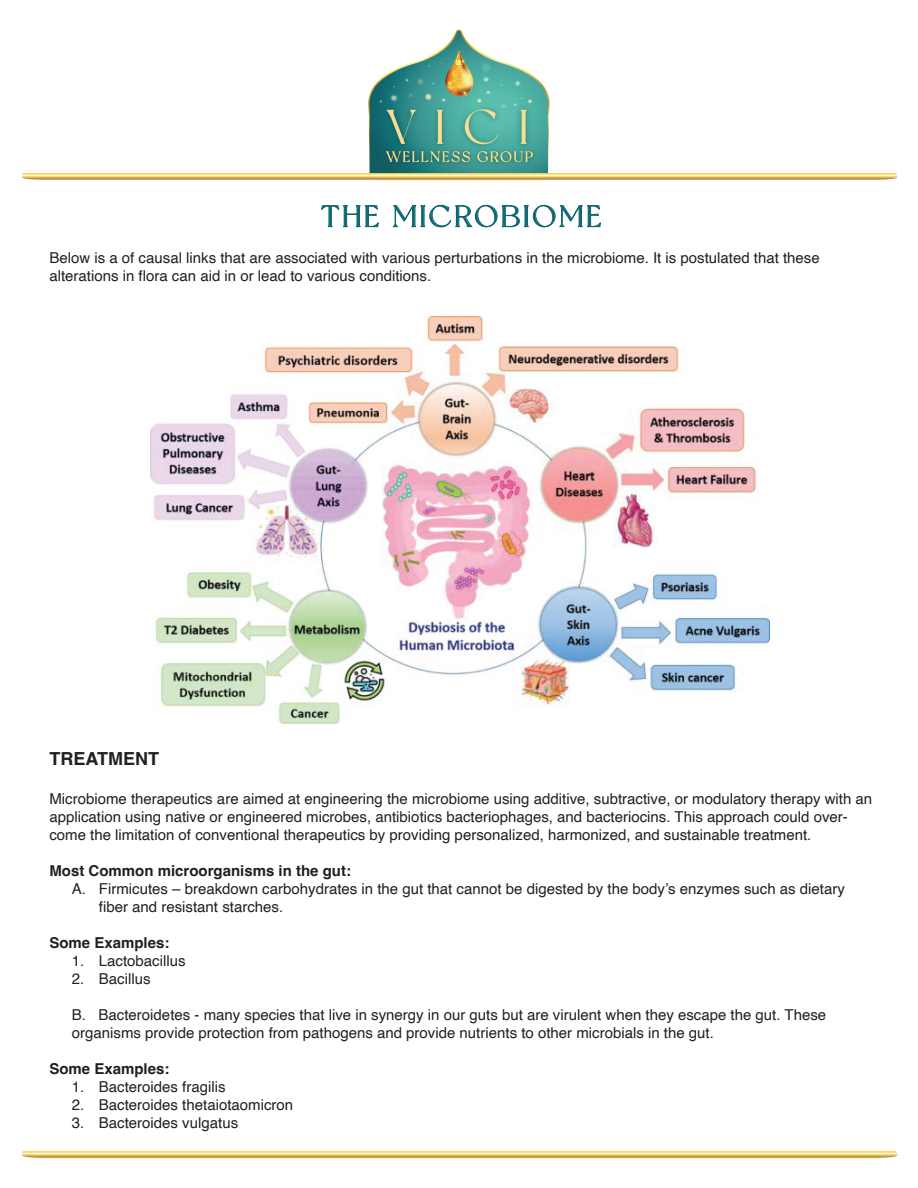
<style>
.page{position:relative;width:918px;height:1188px;background:#fff}
.page>*{position:absolute;margin:0;border:0;box-sizing:border-box;transform-origin:0 0}
.t1{font:30px "New York";letter-spacing:.1em;color:#0e6770}
.t2{font:700 18px "Helvetica";color:#231f20}
.t3{font:15px/18px "Helvetica";color:#231f20}
.t4{font:700 15px "Helvetica";color:#231f20}
</style>
<div class="page">
<img style="left:368px;top:29px;width:182px;height:152px">
<svg style="left:321px;top:205px;width:58px;height:22px"></svg>
<svg style="left:393px;top:204px;width:208px;height:24px"></svg>
<svg style="left:22px;top:173px;width:875px;height:7px;background:#e5c873"></svg>
<svg style="left:22px;top:1151px;width:875px;height:7px;background:#e6c976"></svg>
<img style="left:151px;top:316px;width:619px;height:408px">
<h1 class="t1" style="left:321px;top:198px;width:282px">THE MICROBIOME</h1>
<p class="t3" style="left:49px;top:249px;width:772px">Below is a of causal links that are associated with various perturbations in the microbiome. It is postulated that these alterations in flora can aid in or lead to various conditions.</p>
<p class="t2" style="left:49px;top:748px;width:111px">TREATMENT</p>
<p class="t3" style="left:49px;top:791px;width:824px">Microbiome therapeutics are aimed at engineering the microbiome using additive, subtractive, or modulatory therapy with an application using native or engineered microbes, antibiotics bacteriophages, and bacteriocins. This approach could over&shy;come the limitation of conventional therapeutics by providing personalized, harmonized, and sustainable treatment.</p>
<p class="t4" style="left:49px;top:862px;width:303px">Most Common microorganisms in the gut:</p>
<p class="t3" style="left:99px;top:881px;width:747px;text-indent:-27px">A. Firmicutes – breakdown carbohydrates in the gut that cannot be digested by the body’s enzymes such as dietary fiber and resistant starches.</p>
<p class="t4" style="left:49px;top:934px;width:122px">Some Examples:</p>
<p class="t3" style="left:72px;top:953px;width:115px">1. Lactobacillus</p>
<p class="t3" style="left:72px;top:971px;width:80px">2. Bacillus</p>
<p class="t3" style="left:72px;top:1007px;width:756px">B. Bacteroidetes - many species that live in synergy in our guts but are virulent when they escape the gut. These organisms provide protection from pathogens and provide nutrients to other microbials in the gut.</p>
<p class="t4" style="left:49px;top:1060px;width:122px">Some Examples:</p>
<p class="t3" style="left:72px;top:1079px;width:155px">1. Bacteroides fragilis</p>
<p class="t3" style="left:72px;top:1097px;width:223px">2. Bacteroides thetaiotaomicron</p>
<p class="t3" style="left:72px;top:1115px;width:168px">3. Bacteroides vulgatus</p>
</div>
